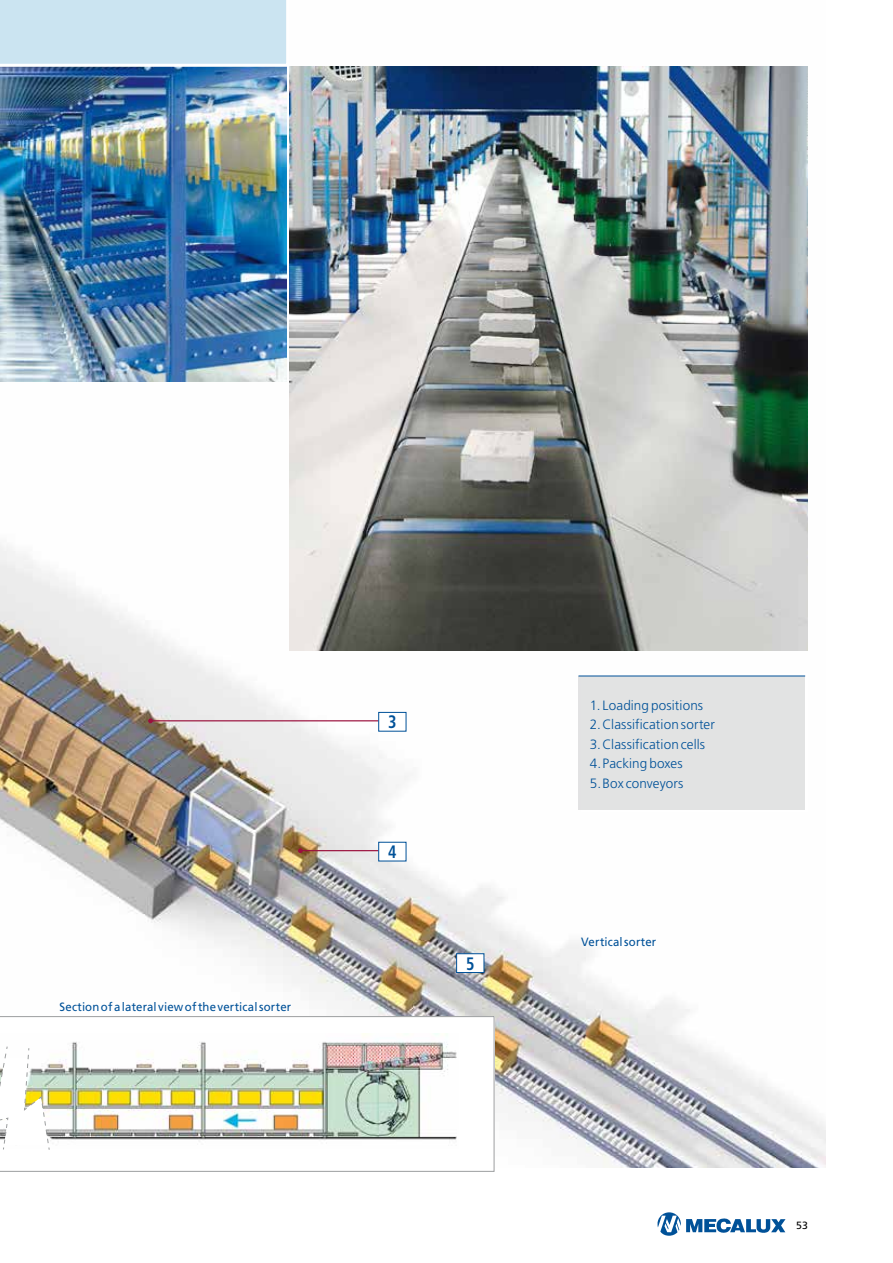
<style>
.page{position:relative;width:893px;height:1263px;background:#fff}
.page>*{position:absolute;margin:0;border:0;box-sizing:border-box;transform-origin:0 0}
.t1{font:700 condensed 18px "Frutiger LT Std";color:#005198;scale:.9 1}
.t2{font:300 13.5px/19.5px "Frutiger LT Std";letter-spacing:.01em;color:#005198}
.t3{font:12px "Frutiger LT Std";letter-spacing:.01em;color:#005198;scale:.95 1}
.t4{font:10.5px "Frutiger LT Std";color:#000}
</style>
<div class="page">
<svg style="left:657px;top:1212px;width:128px;height:24px"></svg>
<img style="left:0;top:66px;width:826px;height:1102px">
<img style="left:0;top:67px;width:286px;height:314px">
<img style="left:290px;top:67px;width:518px;height:583px">
<img style="left:0;top:1016px;width:494px;height:155px">
<svg style="left:0;top:1046px;width:50px;height:104px"></svg>
<div style="left:0;top:0;width:289px;height:67px;background:#cbe4f1"></div>
<svg style="left:581px;top:673px;width:227px;height:139px"></svg>
<div style="left:578px;top:676px;width:227px;height:133px;background:#e2e3e3"></div>
<hr style="left:578px;top:676px;width:227px;height:1px;background:#005198">
<div style="left:456px;top:953px;width:28px;height:20px;background:#fff;border:1px solid #005198"></div>
<hr style="left:151px;top:720px;width:227px;height:1px;background:#9b103d">
<svg style="left:148px;top:718px;width:5px;height:5px"></svg>
<hr style="left:300px;top:850px;width:78px;height:1px;background:#9b103d">
<svg style="left:298px;top:848px;width:5px;height:5px"></svg>
<div style="left:378px;top:712px;width:28px;height:19px;background:#fff;border:1px solid #005198"></div>
<div style="left:378px;top:842px;width:28px;height:19px;background:#fff"></div>
<p class="t3" style="left:60px;top:1000px;width:245px">Section of a lateral view of the vertical sorter</p>
<h1 class="t1" style="left:388px;top:711px;width:11px">3</h1>
<h1 class="t1" style="left:388px;top:841px;width:11px">4</h1>
<h1 class="t1" style="left:466px;top:953px;width:11px">5</h1>
<p class="t2" style="left:590px;top:696px;width:127px">1. Loading positions<br>2.Classification sorter<br>3.Classification cells<br>4.Packing boxes<br>5.Box conveyors</p>
<p class="t3" style="left:581px;top:935px;width:81px">Vertical sorter</p>
<p class="t4" style="left:796px;top:1219px;width:13px">53</p>
</div>
